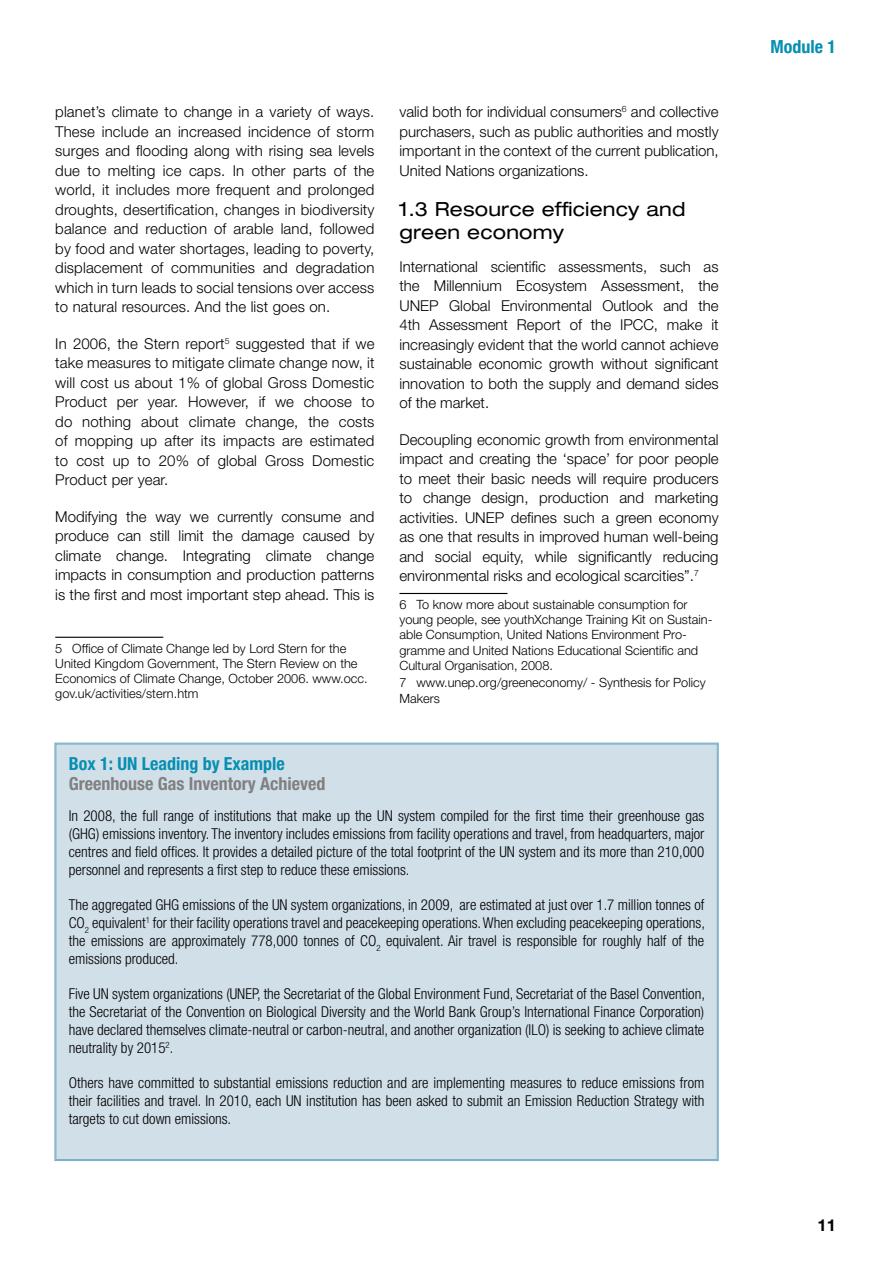
<style>
.page{position:relative;width:893px;height:1263px;background:#fff}
.page>*{position:absolute;margin:0;border:0;box-sizing:border-box;transform-origin:0 0}
.heading_2{font:expanded 19.5px/23.4px "Helvetica Neue LT Pro";letter-spacing:.01em;color:#000}
.box_title{font:700 condensed 18px "Helvetica Neue LT Pro";color:#808080}
.box_title-2{font:700 condensed 18px "Helvetica Neue LT Pro";color:#058fb0}
.top_of_page_left{font:700 condensed 18px "Helvetica Neue";color:#058fb0}
.t1{font:700 16.5px "Helvetica Neue LT Std";color:#000}
.Footnote_text{font:300 15px/19.5px "Helvetica Neue LT Pro";color:#000;text-align:justify}
.box_text{font:300 condensed 15px/18px "Helvetica Neue LT Pro";color:#000;text-align:justify}
.Footnote_text-2{font:300 12.75px/15.3px "Helvetica Neue LT Pro";color:#000}
</style>
<div class="page">
<hr style="left:55px;top:637px;width:108px;height:1px;background:#000">
<hr style="left:399px;top:593px;width:108px;height:1px;background:#000">
<div style="left:54px;top:742px;width:665px;height:419px;background:#d1dfe9"></div>
<p class="Footnote_text" style="left:55px;top:102px;width:321px">planet’s climate to change in a variety of ways.<br>These include an increased incidence of storm surges and flooding along with rising sea levels due to melting ice caps. In other parts of the world, it includes more frequent and prolonged droughts, desertification, changes in biodiversity balance and reduction of arable land, followed by food and water shortages, leading to poverty, displacement of communities and degradation which in turn leads to social tensions over access to natural resources. And the list goes on.</p>
<p class="Footnote_text" style="left:55px;top:333px;width:321px">In 2006, the Stern report<sup>5</sup> suggested that if we take measures to mitigate climate change now, it will cost us about 1% of global Gross Domestic Product per year. However, if we choose to do nothing about climate change, the costs of mopping up after its impacts are estimated to cost up to 20% of global Gross Domestic Product per year.</p>
<p class="Footnote_text" style="left:55px;top:506px;width:321px">Modifying the way we currently consume and produce can still limit the damage caused by climate change. Integrating climate change impacts in consumption and production patterns is the first and most important step ahead. This is</p>
<p class="Footnote_text-2" style="left:55px;top:640px;width:314px">5 Office of Climate Change led by Lord Stern for the United Kingdom Government, The Stern Review on the Economics of Climate Change, October 2006. www.occ. gov.uk/activities/stern.htm</p>
<p class="Footnote_text" style="left:399px;top:102px;width:321px">valid both for individual consumers<sup>6</sup> and collective purchasers, such as public authorities and mostly important in the context of the current publication, United Nations organizations.</p>
<p class="heading_2" style="left:399px;top:197px;width:287px">1.3 Resource efficiency and green economy</p>
<p class="Footnote_text" style="left:399px;top:256px;width:321px">International scientific assessments, such as the Millennium Ecosystem Assessment, the UNEP Global Environmental Outlook and the 4th Assessment Report of the IPCC, make it increasingly evident that the world cannot achieve sustainable economic growth without significant innovation to both the supply and demand sides of the market.</p>
<p class="Footnote_text" style="left:399px;top:429px;width:321px">Decoupling economic growth from environmental impact and creating the ‘space’ for poor people to meet their basic needs will require producers to change design, production and marketing activities. UNEP defines such a green economy as one that results in improved human well-being and social equity, while significantly reducing environmental risks and ecological scarcities”.<sup>7</sup></p>
<p class="Footnote_text-2" style="left:399px;top:596px;width:314px">6 To know more about sustainable consumption for young people, see youthXchange Training Kit on Sustain&shy;able Consumption, United Nations Environment Pro&shy;gramme and United Nations Educational Scientific and Cultural Organisation, 2008.</p>
<p class="Footnote_text-2" style="left:399px;top:675px;width:308px">7 www.unep.org/greeneconomy/ - Synthesis for Policy<br>Makers</p>
<p class="box_title-2" style="left:69px;top:752px;width:218px">Box 1: UN Leading by Example</p>
<p class="box_title" style="left:69px;top:773px;width:258px">Greenhouse Gas Inventory Achieved</p>
<p class="box_text" style="left:69px;top:806px;width:637px">In 2008, the full range of institutions that make up the UN system compiled for the first time their greenhouse gas (GHG) emissions inventory. The inventory includes emissions from facility operations and travel, from headquarters, major centres and field offices. It provides a detailed picture of the total footprint of the UN system and its more than 210,000 personnel and represents a first step to reduce these emissions.</p>
<p class="box_text" style="left:69px;top:895px;width:638px">The aggregated GHG emissions of the UN system organizations, in 2009, are estimated at just over 1.7 million tonnes of CO<sub>2</sub> equivalent<sup>1</sup> for their facility operations travel and peacekeeping operations. When excluding peacekeeping operations, the emissions are approximately 778,000 tonnes of CO<sub>2</sub> equivalent. Air travel is responsible for roughly half of the emissions produced.</p>
<p class="box_text" style="left:69px;top:984px;width:638px">Five UN system organizations (UNEP, the Secretariat of the Global Environment Fund, Secretariat of the Basel Convention, the Secretariat of the Convention on Biological Diversity and the World Bank Group’s International Finance Corporation) have declared themselves climate-neutral or carbon-neutral, and another organization (ILO) is seeking to achieve climate neutrality by 2015<sup>2</sup>.</p>
<p class="box_text" style="left:69px;top:1073px;width:637px">Others have committed to substantial emissions reduction and are implementing measures to reduce emissions from their facilities and travel. In 2010, each UN institution has been asked to submit an Emission Reduction Strategy with targets to cut down emissions.</p>
<p class="top_of_page_left" style="left:771px;top:36px;width:67px">Module 1</p>
<p class="t1" style="left:818px;top:1214px;width:20px">11</p>
</div>
